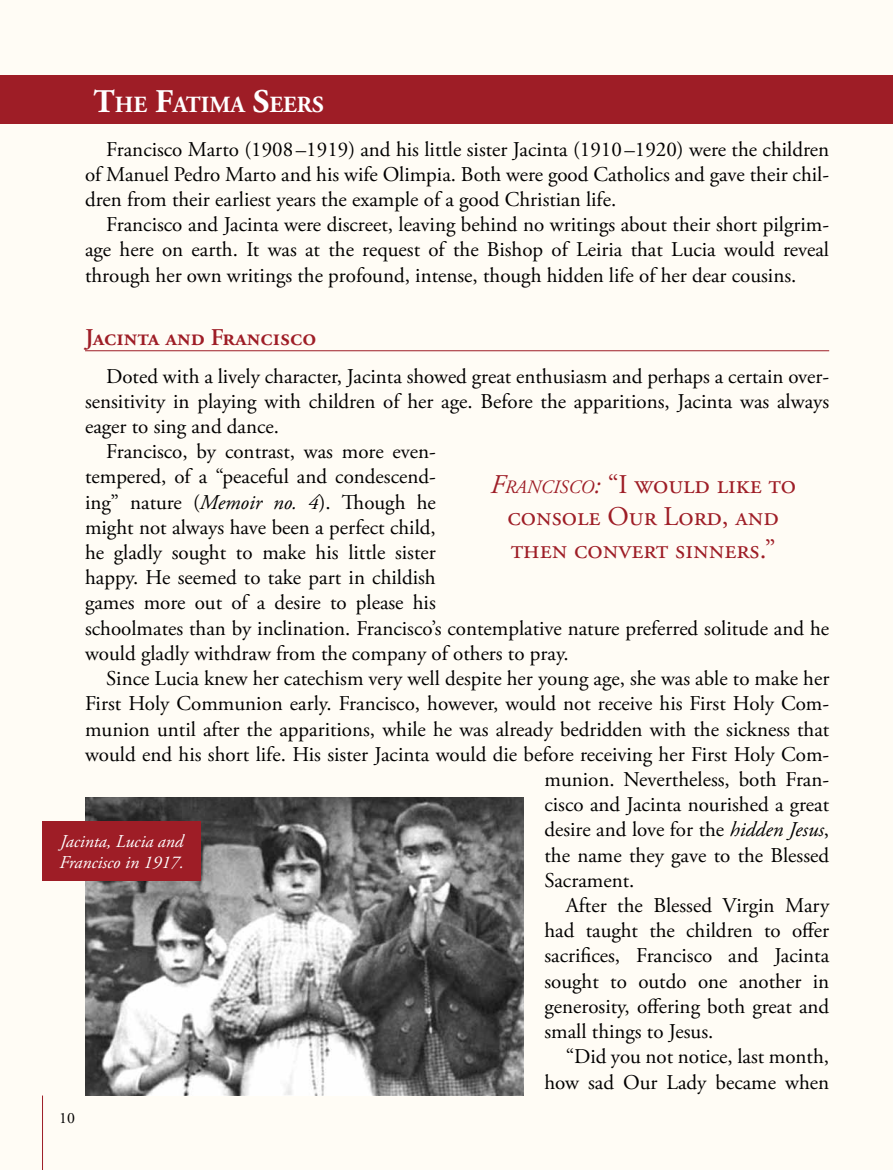
<style>
.page{position:relative;width:893px;height:1170px;background:#fff}
.page>*{position:absolute;margin:0;border:0;box-sizing:border-box;transform-origin:0 0}
.t1{font:27px/32.4px "Adobe Garamond Pro";color:#9e1d26;text-align:center}
.t2{font:600 24px "Adobe Garamond Pro";color:#9e1d26}
.t3{font:700 23.1px "Adobe Garamond Pro";color:#fff}
.t4{font:21px/25.2px "Adobe Garamond Pro";letter-spacing:-.02em;color:#000;text-align:justify}
.t5{font:italic 18px/21.6px "Adobe Garamond Pro";color:#fff}
.t6{font:15.75px "Adobe Garamond Pro";color:#000}
.s1{font-size:33px}
.s2{font-style:italic}
.s3{font-style:italic;font-size:18.9px}
</style>
<div class="page">
<div style="left:0;top:0;width:893px;height:1169px;background:#fffcf5"></div>
<hr style="left:42px;top:1095px;width:1px;height:74px;background:#9e1d26">
<hr style="left:85px;top:350px;width:744px;height:1px;background:#9e1d26">
<img style="left:86px;top:797px;width:437px;height:298px">
<div style="left:0;top:75px;width:893px;height:49px;background:#9e1d26"></div>
<div style="left:43px;top:821px;width:158px;height:59px;background:#9e1d26"></div>
<p class="t3" style="left:94px;top:91px;width:232px"><span class="s1">T</span>HE <span class="s1">F</span>ATIMA <span class="s1">S</span>EERS</p>
<p class="t4" style="left:85px;top:137px;width:746px;text-indent:21px">Francisco Marto (1908 –1919) and his little sister Jacinta (1910 –1920) were the children of Manuel Pedro Marto and his wife Olimpia. Both were good Catholics and gave their chil&shy;dren from their earliest years the example of a good Christian life.</p>
<p class="t4" style="left:85px;top:213px;width:746px;text-indent:21px">Francisco and Jacinta were discreet, leaving behind no writings about their short pilgrim&shy;age here on earth. It was at the request of the Bishop of Leiria that Lucia would reveal through her own writings the profound, intense, though hidden life of her dear cousins.</p>
<p class="t2" style="left:85px;top:323px;width:233px">Jacinta and Francisco</p>
<p class="t4" style="left:106px;top:364px;width:724px">Doted with a lively character, Jacinta showed great enthusiasm and perhaps a certain over-</p>
<p class="t4" style="left:85px;top:389px;width:746px">sensitivity in playing with children of her age. Before the apparitions, Jacinta was always</p>
<p class="t4" style="left:85px;top:414px;width:196px">eager to sing and dance.</p>
<p class="t4" style="left:106px;top:439px;width:331px">Francisco, by contrast, was more even-</p>
<p class="t4" style="left:85px;top:465px;width:352px">tempered, of a “peaceful and condescend-</p>
<p class="t4" style="left:85px;top:490px;width:352px">ing” nature (<span class="s2">Memoir no. 4</span>). Though he</p>
<p class="t4" style="left:85px;top:515px;width:352px">might not always have been a perfect child,</p>
<p class="t4" style="left:85px;top:540px;width:352px">he gladly sought to make his little sister</p>
<p class="t4" style="left:85px;top:565px;width:352px">happy. He seemed to take part in childish</p>
<p class="t4" style="left:85px;top:591px;width:352px">games more out of a desire to please his</p>
<p class="t4" style="left:85px;top:616px;width:746px">schoolmates than by inclination. Francisco’s contemplative nature preferred solitude and he</p>
<p class="t4" style="left:85px;top:641px;width:485px">would gladly withdraw from the company of others to pray.</p>
<p class="t4" style="left:106px;top:666px;width:724px">Since Lucia knew her catechism very well despite her young age, she was able to make her</p>
<p class="t4" style="left:85px;top:691px;width:746px">First Holy Communion early. Francisco, however, would not receive his First Holy Com-</p>
<p class="t4" style="left:85px;top:717px;width:746px">munion until after the apparitions, while he was already bedridden with the sickness that</p>
<p class="t4" style="left:85px;top:742px;width:746px">would end his short life. His sister Jacinta would die before receiving her First Holy Com-</p>
<p class="t4" style="left:544px;top:767px;width:286px">munion. Nevertheless, both Fran-</p>
<p class="t4" style="left:544px;top:792px;width:286px">cisco and Jacinta nourished a great</p>
<p class="t4" style="left:544px;top:817px;width:286px">desire and love for the <span class="s2">hidden Jesus</span>,</p>
<p class="t4" style="left:544px;top:843px;width:286px">the name they gave to the Blessed</p>
<p class="t4" style="left:544px;top:868px;width:91px">Sacrament.</p>
<p class="t4" style="left:566px;top:893px;width:265px">After the Blessed Virgin Mary</p>
<p class="t4" style="left:544px;top:918px;width:286px">had taught the children to offer</p>
<p class="t4" style="left:544px;top:943px;width:286px">sacrifices, Francisco and Jacinta</p>
<p class="t4" style="left:544px;top:969px;width:286px">sought to outdo one another in</p>
<p class="t4" style="left:544px;top:994px;width:286px">generosity, offering both great and</p>
<p class="t4" style="left:544px;top:1019px;width:170px">small things to Jesus.</p>
<p class="t4" style="left:566px;top:1044px;width:265px">“Did you not notice, last month,</p>
<p class="t4" style="left:544px;top:1069px;width:286px">how sad Our Lady became when</p>
<p class="t1" style="left:490px;top:469px;width:307px"><span class="s2">F</span><span class="s3">RANCISCO</span><span class="s2">:</span> “I would like to console Our Lord, and then convert sinners.”</p>
<p class="t5" style="left:60px;top:830px;width:126px">Jacinta, Lucia and<br>Francisco in 1917.</p>
<p class="t6" style="left:59px;top:1107px;width:17px">10</p>
</div>
